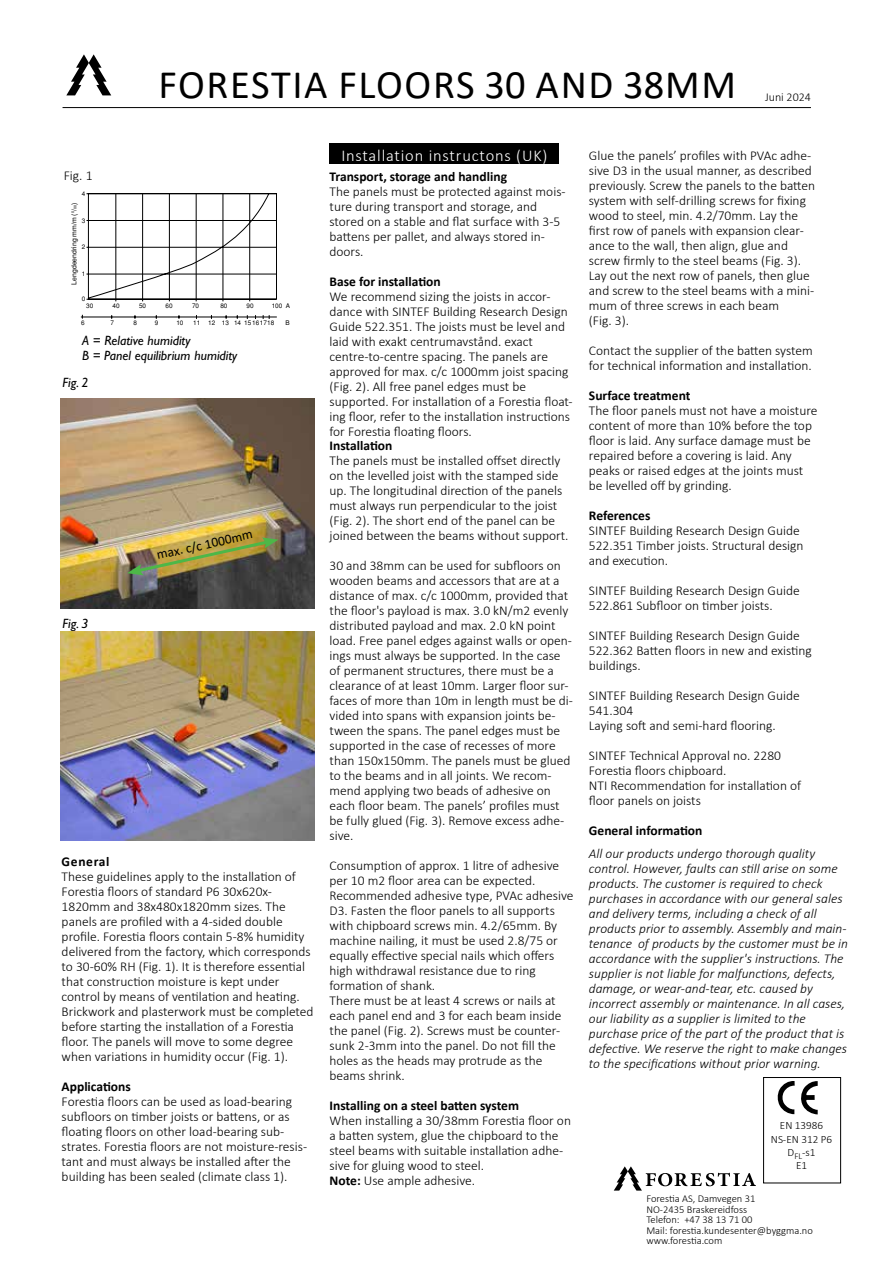
<style>
.page{position:relative;width:893px;height:1263px;background:#fff}
.page>*{position:absolute;margin:0;border:0;box-sizing:border-box;transform-origin:0 0}
.t1{font:40.5px "Calibri";letter-spacing:.04em;color:#000}
.t2{font:300 16.5px "Calibri";letter-spacing:.05em;color:#fff}
.t3{font:300 13.5px/15px "Calibri";color:#000}
.t4{font:italic 300 13.5px/15px "Calibri";color:#000}
.t5{font:700 13.5px "Calibri";color:#000}
.t6{font:italic 13.5px/15px "Gill Sans Std";color:#000}
.t7{font:13.5px "Calibri";color:#000}
.t8{font:700 13.5px "Calibri";letter-spacing:.05em;color:#000}
.t9{font:300 12px "Calibri";color:#000}
.t10{font:300 11.1px/13.2px "Calibri";color:#000;text-align:center}
.t11{font:italic 10.8px/12.8px "Times";color:#000}
.t12{font:300 10.5px/10.5px "Calibri";color:#000}
.t13{font:6.9px "Helvetica";color:#000}
.t14{font:6.3px "Helvetica";color:#000}
.s1{font-size:3.6px}
.s2{font-weight:700}
</style>
<div class="page">
<div style="left:330px;top:144px;width:229px;height:20px;background:#000"></div>
<hr style="left:63px;top:107px;width:748px;height:1px;background:#000">
<svg style="left:66px;top:54px;width:45px;height:41px"></svg>
<svg style="left:86px;top:193px;width:191px;height:107px"></svg>
<hr style="left:116px;top:194px;width:1px;height:107px;background:#000">
<hr style="left:142px;top:194px;width:1px;height:107px;background:#000">
<hr style="left:169px;top:194px;width:1px;height:107px;background:#000">
<hr style="left:196px;top:194px;width:1px;height:107px;background:#000">
<hr style="left:223px;top:194px;width:1px;height:107px;background:#000">
<hr style="left:249px;top:194px;width:1px;height:107px;background:#000">
<hr style="left:81px;top:317px;width:196px;height:1px;background:#000">
<svg style="left:263px;top:315px;width:7px;height:4px"></svg>
<img style="left:60px;top:399px;width:255px;height:209px">
<img style="left:60px;top:631px;width:255px;height:210px">
<img style="left:127px;top:537px;width:151px;height:38px">
<svg style="left:614px;top:1166px;width:142px;height:24px"></svg>
<div style="left:763px;top:1077px;width:78px;height:106px;border:1px solid #000"></div>
<svg style="left:778px;top:1081px;width:40px;height:33px"></svg>
<h1 class="t1" style="left:158px;top:57px;width:579px">FORESTIA FLOORS 30 AND 38MM</h1>
<p class="t9" style="left:765px;top:89px;width:47px">Juni 2024</p>
<p class="t3" style="left:64px;top:168px;width:30px">Fig. 1</p>
<p class="t14" style="left:82px;top:190px;width:5px">4</p>
<p class="t14" style="left:82px;top:217px;width:5px">3</p>
<p class="t14" style="left:82px;top:243px;width:5px">2</p>
<p class="t14" style="left:82px;top:270px;width:5px">1</p>
<p class="t14" style="left:82px;top:295px;width:5px">0</p>
<p class="t13" style="left:70px;top:284px;width:83px;rotate:-90deg">Lengdeendring mm/m (<sup>0</sup>/<span class="s1">00</span>)</p>
<p class="t14" style="left:113px;top:302px;width:9px">40</p>
<p class="t14" style="left:139px;top:302px;width:9px">50</p>
<p class="t14" style="left:166px;top:302px;width:9px">60</p>
<p class="t14" style="left:192px;top:302px;width:9px">70</p>
<p class="t14" style="left:220px;top:302px;width:9px">80</p>
<p class="t14" style="left:247px;top:302px;width:9px">90</p>
<p class="t14" style="left:272px;top:302px;width:20px">100 A</p>
<p class="t11" style="left:80px;top:337px;width:131px">A = Relativ fuktighet<br>B = Platens likevektsfuktighet</p>
<p class="t14" style="left:86px;top:302px;width:9px">30</p>
<p class="t14" style="left:81px;top:319px;width:5px">6</p>
<p class="t14" style="left:244px;top:319px;width:32px">15 161718</p>
<p class="t14" style="left:110px;top:319px;width:5px">7</p>
<p class="t14" style="left:133px;top:319px;width:5px">8</p>
<p class="t14" style="left:155px;top:319px;width:5px">9</p>
<p class="t14" style="left:176px;top:319px;width:9px">10</p>
<p class="t14" style="left:193px;top:319px;width:49px">11 12 13 14</p>
<p class="t14" style="left:285px;top:319px;width:6px">B</p>
<p class="t6" style="left:82px;top:333px;width:157px">A = Relative humidity<br>B = Panel equilibrium humidity</p>
<p class="t6" style="left:63px;top:375px;width:28px">Fig. 2</p>
<p class="t6" style="left:63px;top:616px;width:28px">Fig. 3</p>
<p class="t7" style="left:155px;top:546px;width:99px;rotate:-13deg">max. c/c 1000mm</p>
<p class="t8" style="left:62px;top:852px;width:49px">General</p>
<p class="t3" style="left:62px;top:869px;width:253px">These guidelines apply to the installation of Forestia floors of standard P6 30x620x-1820mm and 38x480x1820mm sizes. The panels are profiled with a 4-sided double profile. Forestia floors contain 5-8% humidity delivered from the factory, which corresponds to 30-60% RH (Fig. 1). It is therefore essential that construction moisture is kept under control by means of ventilation and heating.<br>Brickwork and plasterwork must be completed before starting the installation of a Forestia floor. The panels will move to some degree when variations in humidity occur (Fig. 1).</p>
<p class="t5" style="left:62px;top:1077px;width:71px">Applications</p>
<p class="t3" style="left:62px;top:1094px;width:247px">Forestia floors can be used as load-bearing subfloors on timber joists or battens, or as floating floors on other load-bearing sub&shy;strates. Forestia floors are not moisture-resis&shy;tant and must always be installed after the building has been sealed (climate class 1).</p>
<p class="t2" style="left:341px;top:145px;width:208px">Installation instructons (UK)</p>
<p class="t5" style="left:330px;top:167px;width:179px">Transport, storage and handling</p>
<p class="t3" style="left:330px;top:183px;width:238px">The panels must be protected against mois&shy;ture during transport and storage, and stored on a stable and flat surface with 3-5 battens per pallet, and always stored in&shy;doors.</p>
<p class="t5" style="left:330px;top:271px;width:113px">Base for installation</p>
<p class="t3" style="left:330px;top:288px;width:245px">We recommend sizing the joists in accor&shy;dance with SINTEF Building Research Design Guide 522.351. The joists must be level and laid with exakt centrumavstånd. exact centre-to-centre spacing. The panels are approved for max. c/c 1000mm joist spacing (Fig. 2). All free panel edges must be supported. For installation of a Forestia float&shy;ing floor, refer to the installation instructions for Forestia floating floors.</p>
<p class="t5" style="left:330px;top:436px;width:64px">Installation</p>
<p class="t3" style="left:330px;top:453px;width:240px">The panels must be installed offset directly on the levelled joist with the stamped side up. The longitudinal direction of the panels must always run perpendicular to the joist (Fig. 2). The short end of the panel can be joined between the beams without support.</p>
<p class="t3" style="left:330px;top:558px;width:245px">30 and 38mm can be used for subfloors on wooden beams and accessors that are at a distance of max. c/c 1000mm, provided that the floor's payload is max. 3.0 kN/m2 evenly distributed payload and max. 2.0 kN point load. Free panel edges against walls or open&shy;ings must always be supported. In the case of permanent structures, there must be a clearance of at least 10mm. Larger floor sur&shy;faces of more than 10m in length must be di&shy;vided into spans with expansion joints be&shy;tween the spans. The panel edges must be supported in the case of recesses of more than 150x150mm. The panels must be glued to the beams and in all joints. We recom&shy;mend applying two beads of adhesive on each floor beam. The panels’ profiles must be fully glued (Fig. 3). Remove excess adhe&shy;sive.</p>
<p class="t3" style="left:330px;top:857px;width:246px">Consumption of approx. 1 litre of adhesive per 10 m2 floor area can be expected.<br>Recommended adhesive type, PVAc adhesive D3. Fasten the floor panels to all supports with chipboard screws min. 4.2/65mm. By machine nailing, it must be used 2.8/75 or equally effective special nails which offers high withdrawal resistance due to ring formation of shank.<br>There must be at least 4 screws or nails at each panel end and 3 for each beam inside the panel (Fig. 2). Screws must be counter&shy;sunk 2-3mm into the panel. Do not fill the holes as the heads may protrude as the beams shrink.</p>
<p class="t5" style="left:330px;top:1096px;width:191px">Installing on a steel batten system</p>
<p class="t3" style="left:330px;top:1112px;width:243px">When installing a 30/38mm Forestia floor on a batten system, glue the chipboard to the steel beams with suitable installation adhe&shy;sive for gluing wood to steel.<br><span class="s2">Note:</span> Use ample adhesive.</p>
<p class="t3" style="left:589px;top:148px;width:228px">Glue the panels’ profiles with PVAc adhe&shy;sive D3 in the usual manner, as described previously. Screw the panels to the batten system with self-drilling screws for fixing wood to steel, min. 4.2/70mm. Lay the first row of panels with expansion clear&shy;ance to the wall, then align, glue and screw firmly to the steel beams (Fig. 3).<br>Lay out the next row of panels, then glue and screw to the steel beams with a mini&shy;mum of three screws in each beam<br>(Fig. 3).</p>
<p class="t3" style="left:589px;top:343px;width:225px">Contact the supplier of the batten system for technical information and installation.</p>
<p class="t5" style="left:589px;top:386px;width:103px">Surface treatment</p>
<p class="t3" style="left:589px;top:403px;width:230px">The floor panels must not have a moisture content of more than 10% before the top floor is laid. Any surface damage must be repaired before a covering is laid. Any peaks or raised edges at the joints must be levelled off by grinding.</p>
<p class="t5" style="left:589px;top:506px;width:63px">References</p>
<p class="t3" style="left:589px;top:523px;width:216px">SINTEF Building Research Design Guide<br>522.351 Timber joists. Structural design and execution.</p>
<p class="t3" style="left:589px;top:583px;width:212px">SINTEF Building Research Design Guide<br>522.861 Subfloor on timber joists.</p>
<p class="t3" style="left:589px;top:628px;width:224px">SINTEF Building Research Design Guide<br>522.362 Batten floors in new and existing buildings.</p>
<p class="t3" style="left:589px;top:688px;width:212px">SINTEF Building Research Design Guide<br>541.304<br>Laying soft and semi-hard flooring.</p>
<p class="t3" style="left:589px;top:748px;width:214px">SINTEF Technical Approval no. 2280<br>Forestia floors chipboard.<br>NTI Recommendation for installation of floor panels on joists</p>
<p class="t5" style="left:589px;top:821px;width:115px">General information</p>
<p class="t4" style="left:589px;top:846px;width:260px">All our products undergo thorough quality control. However, faults can still arise on some products. The customer is required to check purchases in accordance with our general sales and delivery terms, including a check of all products prior to assembly. Assembly and main&shy;tenance of products by the customer must be in accordance with the supplier's instructions. The supplier is not liable for malfunctions, defects, damage, or wear-and-tear, etc. caused by incorrect assembly or maintenance. In all cases, our liability as a supplier is limited to the purchase price of the part of the product that is defective. We reserve the right to make changes to the specifications without prior warning.</p>
<p class="t10" style="left:771px;top:1119px;width:63px">EN 13986<br>NS-EN 312 P6<br>D<sub>FL</sub>-s1<br>E1</p>
<p class="t12" style="left:646px;top:1193px;width:168px">Forestia AS, Damvegen 31<br>NO-2435 Braskereidfoss<br>Telefon: +47 38 13 71 00<br>Mail: forestia.kundesenter@byggma.no www.forestia.com</p>
</div>
